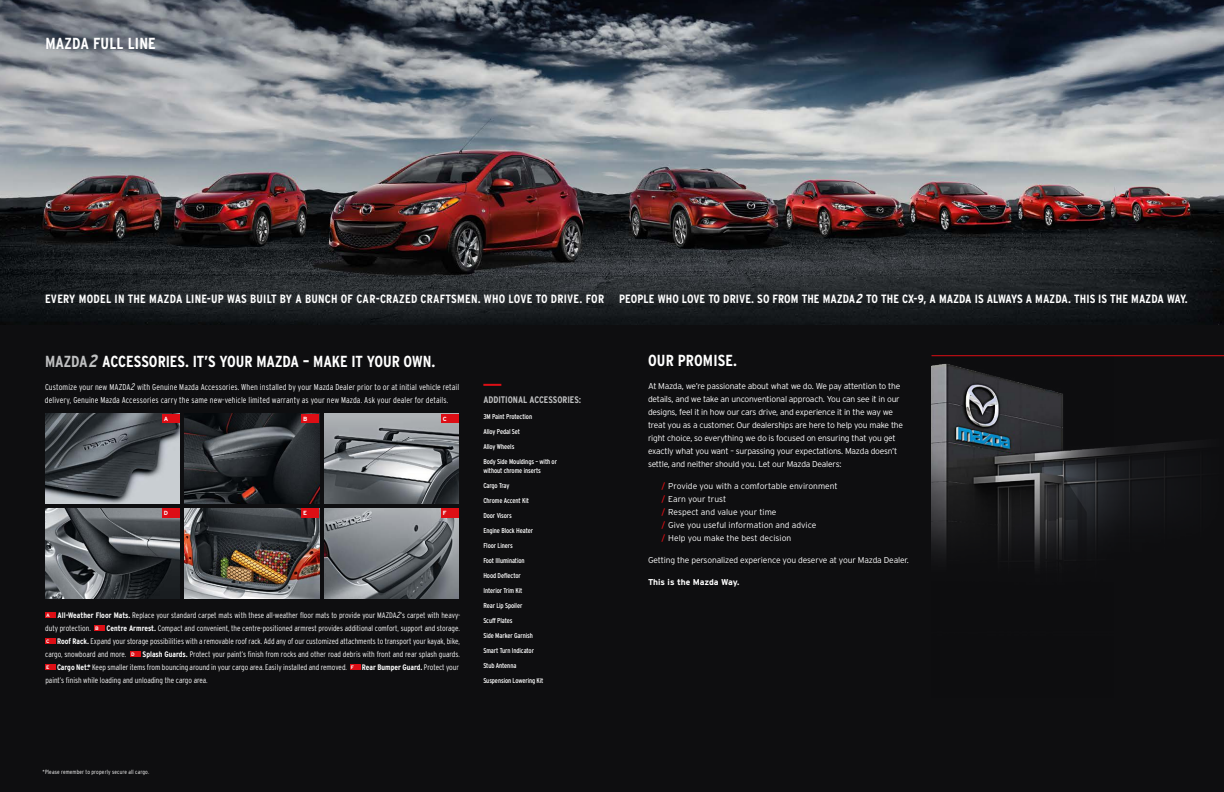
<style>
.page{position:relative;width:1224px;height:792px;background:#0e0e10}
.page>*{position:absolute;margin:0;border:0;box-sizing:border-box;transform-origin:0 0}
.t1{font:700 condensed 16px "Interstate";color:#fff}
.t2{font:700 condensed 12px "Interstate";letter-spacing:.01em;color:#fff}
.t3{font:700 condensed 9.5px "Interstate";color:#bfc0c1}
.t4{font:300 8.5px/13px "Interstate";letter-spacing:-.025em;color:#fff}
.t5{font:300 condensed 8.5px/13px "Interstate";letter-spacing:.01em;color:#fff}
.t6{font:300 8.5px/13px "Interstate";color:#fff}
.t7{font:700 8.5px "Interstate";color:#fff}
.t8{font:300 condensed 8px/13px "Interstate";color:#fff}
.t9{font:condensed 7px/15px "Interstate";letter-spacing:-.015em;color:#fff}
.t10{font:300 condensed 6px "Interstate";letter-spacing:.025em;color:#fff}
.t11{font:700 6px "Interstate";color:#fff}
.s1{font-style:italic;font-size:13px}
.s2{color:#bfc0c1}
.s3{font-style:italic;font-size:17.6px;color:#bfc0c1}
.s4{font-style:italic;font-size:9.5px}
.s5{font-weight:700;font-stretch:normal;font-size:5px}
.s6{font-weight:700}
.s7{font-style:italic;font-size:8.8px}
.s8{font-weight:400;color:#dd0e15}
</style>
<div class="page">
<img style="left:0;top:0;width:1224px;height:324px">
<img style="left:932px;top:356px;width:292px;height:208px">
<div style="left:45px;top:613px;width:11px;height:5px;background:#dd0e15"></div>
<div style="left:94px;top:626px;width:11px;height:5px;background:#dd0e15"></div>
<div style="left:45px;top:639px;width:11px;height:5px;background:#dd0e15"></div>
<div style="left:130px;top:652px;width:11px;height:5px;background:#dd0e15"></div>
<div style="left:45px;top:665px;width:11px;height:5px;background:#dd0e15"></div>
<div style="left:350px;top:665px;width:10px;height:5px;background:#dd0e15"></div>
<img style="left:324px;top:508px;width:135px;height:90px">
<img style="left:324px;top:414px;width:135px;height:90px">
<div style="left:441px;top:414px;width:18px;height:9px;background:#dd0e15"></div>
<div style="left:441px;top:508px;width:18px;height:9px;background:#dd0e15"></div>
<svg style="left:483px;top:384px;width:18px;height:2px"></svg>
<img style="left:184px;top:508px;width:136px;height:90px">
<img style="left:184px;top:414px;width:136px;height:90px">
<div style="left:302px;top:508px;width:18px;height:9px;background:#dd0e15"></div>
<div style="left:302px;top:414px;width:18px;height:9px;background:#dd0e15"></div>
<img style="left:45px;top:414px;width:135px;height:90px">
<img style="left:45px;top:508px;width:135px;height:90px">
<div style="left:162px;top:414px;width:18px;height:9px;background:#dd0e15"></div>
<div style="left:162px;top:508px;width:18px;height:9px;background:#dd0e15"></div>
<hr style="left:931px;top:355px;width:293px;height:1px;background:#dd0e15">
<h1 class="t1" style="left:45px;top:34px;width:112px">MAZDA FULL LINE</h1>
<h2 class="t2" style="left:45px;top:292px;width:786px">EVERY MODEL IN THE MAZDA LINE-UP WAS BUILT BY A BUNCH OF CAR-CRAZED CRAFTSMEN. WHO LOVE TO DRIVE. FOR PEOPLE WHO LOVE TO DRIVE. SO FROM THE MAZDA</h2>
<h2 class="t2" style="left:856px;top:292px;width:333px"><span class="s1">2</span> TO THE CX-9, A MAZDA IS ALWAYS A MAZDA. TH IS IS THE MAZDA WAY.</h2>
<h1 class="t1" style="left:45px;top:352px;width:392px"><span class="s2">MAZDA</span><span class="s3">2</span> ACCESSORIES. IT’S YOUR MAZDA – MAKE IT YOUR OWN.</h1>
<p class="t5" style="left:45px;top:380px;width:416px">Customize your new MAZDA<span class="s4">2</span> with Genuine Mazda Accessories. When installed by your Mazda Dealer prior to or at initial vehicle retail delivery, Genuine Mazda Accessories carry the same new-vehicle limited warranty as your new Mazda. Ask your dealer for details.</p>
<p class="t11" style="left:164px;top:415px;width:6px">A</p>
<p class="t11" style="left:303px;top:415px;width:6px">b</p>
<p class="t11" style="left:443px;top:415px;width:6px">c</p>
<p class="t11" style="left:164px;top:510px;width:6px">d</p>
<p class="t11" style="left:303px;top:510px;width:5px">e</p>
<p class="t11" style="left:443px;top:510px;width:5px">f</p>
<p class="t8" style="left:45px;top:609px;width:417px"><span class="s5">A</span> <span class="s6">ALL-WEATHER FLOOR MATS.</span> Replace your standard carpet mats with these all-weather floor mats to provide your MAZDA<span class="s7">2</span>’s carpet with heavy&shy;duty protection. <span class="s5">b</span> <span class="s6">CENTRE ARMREST.</span> Compact and convenient, the centre-positioned armrest provides additional comfort, support and storage. <span class="s5">c</span> <span class="s6">ROOF RACK.</span> Expand your storage possibilities with a removable roof rack. Add any of our customized attachments to transport your kayak, bike, cargo, snowboard and more. <span class="s5">d</span> <span class="s6">SPLASH GUARDS.</span> Protect your paint’s finish from rocks and other road debris with front and rear splash guards. <span class="s5">e</span> <span class="s6">CARGO NET.*</span> Keep smaller items from bouncing around in your cargo area. Easily installed and removed. <span class="s5">f</span> <span class="s6">REAR BUMPER GUARD.</span> Protect your paint’s finish while loading and unloading the cargo area.</p>
<p class="t3" style="left:483px;top:395px;width:99px">ADDITIONAL ACCESSORIES:</p>
<p class="t9" style="left:483px;top:409px;width:75px">3M Paint Protection<br>Alloy Pedal Set<br>Alloy Wheels<br>Body Side Mouldings – with or</p>
<p class="t9" style="left:483px;top:463px;width:62px">without chrome inserts<br>Cargo Tray<br>Chrome Accent Kit<br>Door Visors<br>Engine Block Heater<br>Floor Liners<br>Foot Illumination<br>Hood Deflector<br>Interior Trim Kit<br>Rear Lip Spoiler<br>Scuff Plates<br>Side Marker Garnish<br>Smart Turn Indicator<br>Stub Antenna<br>Suspension Lowering Kit</p>
<p class="t10" style="left:43px;top:769px;width:108px">*Please remember to properly secure all cargo.</p>
<h1 class="t1" style="left:648px;top:352px;width:91px">OUR PROMISE.</h1>
<p class="t4" style="left:648px;top:380px;width:257px">At Mazda, we’re passionate about what we do. We pay attention to the details, and we take an unconventional approach. You can see it in our designs, feel it in how our cars drive, and experience it in the way we treat you as a customer. Our dealerships are here to help you make the right choice, so everything we do is focused on ensuring that you get exactly what you want – surpassing your expectations. Mazda doesn’t settle, and neither should you. Let our Mazda Dealers:</p>
<p class="t6" style="left:661px;top:480px;width:178px"><span class="s8">/</span> Provide you with a comfortable environment <span class="s8">/</span> Earn your trust<br><span class="s8">/</span> Respect and value your time<br><span class="s8">/</span> Give you useful information and advice<br><span class="s8">/</span> Help you make the best decision</p>
<p class="t4" style="left:648px;top:554px;width:262px">Getting the personalized experience you deserve at your Mazda Dealer.</p>
<p class="t7" style="left:648px;top:578px;width:93px">This is the Mazda Way.</p>
</div>
